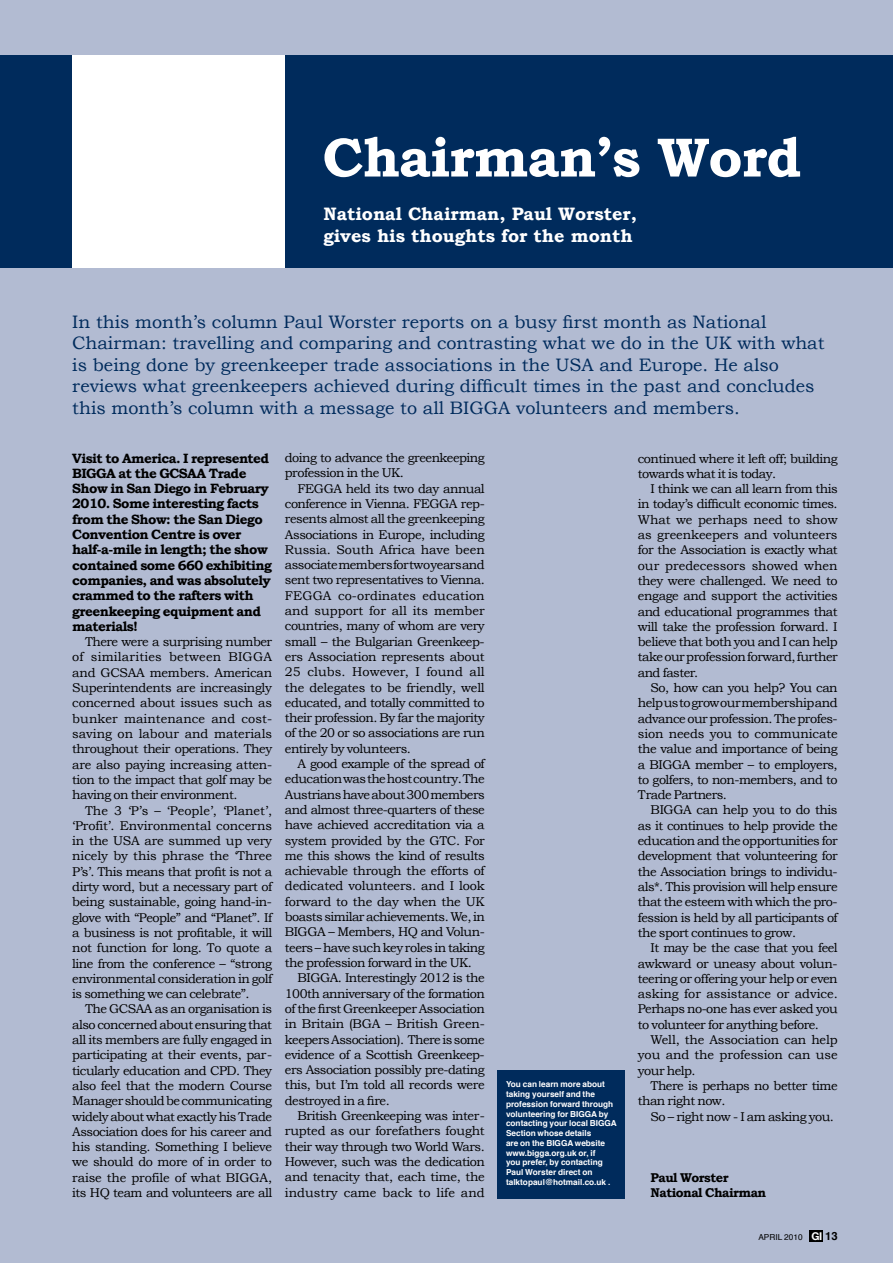
<style>
.page{position:relative;width:893px;height:1263px;background:#b2bbd2}
.page>*{position:absolute;margin:0;border:0;box-sizing:border-box;transform-origin:0 0}
.t1{font:700 55.35px "Bookman Old Style";letter-spacing:-.02em;color:#fff}
.t2{font:18px/21.6px "Bookman Old Style";color:#002b5c}
.t3{font:700 18px/21.6px "Bookman Old Style";color:#fff}
.t4{font:700 13.5px/15.3px "Bookman Old Style";letter-spacing:-.04em;color:#000}
.t5{font:12.75px/15.3px "Bookman Old Style";letter-spacing:-.04em;color:#000;text-align:justify}
.t6{font:700 12.75px/15.3px "Bookman Old Style";letter-spacing:-.04em;color:#000}
.t7{font:700 8.25px/9.8px "Helvetica";color:#fff}
.t8{font:8.25px "Helvetica";color:#000}
.s1{font-family:"Helvetica Neue";font-weight:700;font-size:10.8px;color:#fff}
.s2{font-weight:700;font-size:11.25px}
</style>
<div class="page">
<div style="left:809px;top:1230px;width:14px;height:11px;background:#000"></div>
<div style="left:0;top:55px;width:893px;height:213px;background:#002b5c"></div>
<div style="left:72px;top:55px;width:213px;height:213px;background:#fff"></div>
<div style="left:497px;top:1070px;width:128px;height:129px;background:#002b5c"></div>
<h1 class="t1" style="left:323px;top:124px;width:480px">Chairman’s Word</h1>
<h2 class="t3" style="left:323px;top:203px;width:315px">National Chairman, Paul Worster, gives his thoughts for the month</h2>
<p class="t2" style="left:72px;top:311px;width:754px">In this month’s column Paul Worster reports on a busy first month as National Chairman: travelling and comparing and contrasting what we do in the UK with what is being done by greenkeeper trade associations in the USA and Europe. He also reviews what greenkeepers achieved during difficult times in the past and concludes this month’s column with a message to all BIGGA volunteers and members.</p>
<p class="t4" style="left:72px;top:450px;width:201px">Visit to America. I represented<br>BIGGA at the GCSAA Trade<br>Show in San Diego in February<br>2010. Some interesting facts from the Show: the San Diego<br>Convention Centre is over half-a-mile in length; the show contained some 660 exhibiting companies, and was absolutely crammed to the rafters with greenkeeping equipment and materials!</p>
<p class="t5" style="left:72px;top:634px;width:201px;text-indent:13px">There were a surprising number of similarities between BIGGA and GCSAA members. American Superintendents are increasingly concerned about issues such as bunker maintenance and cost&shy;saving on labour and materials throughout their operations. They are also paying increasing atten&shy;tion to the impact that golf may be having on their environment.</p>
<p class="t5" style="left:72px;top:802px;width:201px;text-indent:13px">The 3 ‘P’s – ‘People’, ‘Planet’, ‘Profit’. Environmental concerns in the USA are summed up very nicely by this phrase the ‘Three P’s’. This means that profit is not a dirty word, but a necessary part of being sustainable, going hand-in&shy;glove with “People” and “Planet”. If a business is not profitable, it will not function for long. To quote a line from the conference – “strong environmental consideration in golf is something we can celebrate”.</p>
<p class="t5" style="left:72px;top:1001px;width:201px;text-indent:13px">The GCSAA as an organisation is also concerned about ensuring that all its members are fully engaged in participating at their events, par&shy;ticularly education and CPD. They also feel that the modern Course Manager should be communicating widely about what exactly his Trade Association does for his career and his standing. Something I believe we should do more of in order to raise the profile of what BIGGA, its HQ team and volunteers are all</p>
<p class="t5" style="left:285px;top:450px;width:201px">doing to advance the greenkeeping profession in the UK.</p>
<p class="t5" style="left:285px;top:481px;width:201px;text-indent:13px">FEGGA held its two day annual conference in Vienna. FEGGA rep&shy;resents almost all the greenkeeping Associations in Europe, including Russia. South Africa have been associate members for two years and sent two representatives to Vienna.<br>FEGGA co-ordinates education and support for all its member countries, many of whom are very small – the Bulgarian Greenkeep&shy;ers Association represents about 25 clubs. However, I found all the delegates to be friendly, well educated, and totally committed to their profession. By far the majority of the 20 or so associations are run entirely by volunteers.</p>
<p class="t5" style="left:285px;top:756px;width:201px;text-indent:13px">A good example of the spread of education was the host country. The Austrians have about 300 members and almost three-quarters of these have achieved accreditation via a system provided by the GTC. For me this shows the kind of results achievable through the efforts of dedicated volunteers. and I look forward to the day when the UK boasts similar achievements. We, in BIGGA – Members, HQ and Volun&shy;teers – have such key roles in taking the profession forward in the UK.</p>
<p class="t5" style="left:285px;top:970px;width:201px;text-indent:13px">BIGGA. Interestingly 2012 is the 100th anniversary of the formation of the first Greenkeeper Association in Britain (BGA – British Green&shy;keepers Association). There is some evidence of a Scottish Greenkeep&shy;ers Association possibly pre-dating this, but I’m told all records were destroyed in a fire.</p>
<p class="t5" style="left:285px;top:1108px;width:201px;text-indent:13px">British Greenkeeping was inter&shy;rupted as our forefathers fought their way through two World Wars.<br>However, such was the dedication and tenacity that, each time, the industry came back to life and</p>
<p class="t7" style="left:506px;top:1080px;width:112px">You can learn more about taking yourself and the profession forward through volunteering for BIGGA by contacting your local BIGGA<br>Section whose details<br>are on the BIGGA website www.bigga.org.uk or, if<br>you prefer, by contacting<br>Paul Worster direct on talktopaul@hotmail.co.uk .</p>
<p class="t5" style="left:638px;top:450px;width:201px">continued where it left off; building towards what it is today.</p>
<p class="t5" style="left:638px;top:481px;width:201px;text-indent:13px">I think we can all learn from this in today’s difficult economic times.<br>What we perhaps need to show as greenkeepers and volunteers for the Association is exactly what our predecessors showed when they were challenged. We need to engage and support the activities and educational programmes that will take the profession forward. I believe that both you and I can help take our profession forward, further and faster.</p>
<p class="t5" style="left:638px;top:680px;width:201px;text-indent:13px">So, how can you help? You can help us to grow our membership and advance our profession. The profes&shy;sion needs you to communicate the value and importance of being a BIGGA member – to employers, to golfers, to non-members, and to Trade Partners.</p>
<p class="t5" style="left:638px;top:802px;width:201px;text-indent:13px">BIGGA can help you to do this as it continues to help provide the education and the opportunities for development that volunteering for the Association brings to individu&shy;als*. This provision will help ensure that the esteem with which the pro&shy;fession is held by all participants of the sport continues to grow.</p>
<p class="t5" style="left:638px;top:940px;width:201px;text-indent:13px">It may be the case that you feel awkward or uneasy about volun&shy;teering or offering your help or even asking for assistance or advice.<br>Perhaps no-one has ever asked you to volunteer for anything before.</p>
<p class="t5" style="left:638px;top:1032px;width:201px;text-indent:13px">Well, the Association can help you and the profession can use your help.</p>
<p class="t5" style="left:638px;top:1078px;width:201px;text-indent:13px">There is perhaps no better time than right now.</p>
<p class="t5" style="left:651px;top:1108px;width:185px">So – right now - I am asking you.</p>
<p class="t6" style="left:651px;top:1169px;width:117px">Paul Worster<br>National Chairman</p>
<p class="t8" style="left:758px;top:1231px;width:81px">APRIL 2010 <span class="s1">GI</span> <span class="s2">13</span></p>
</div>
